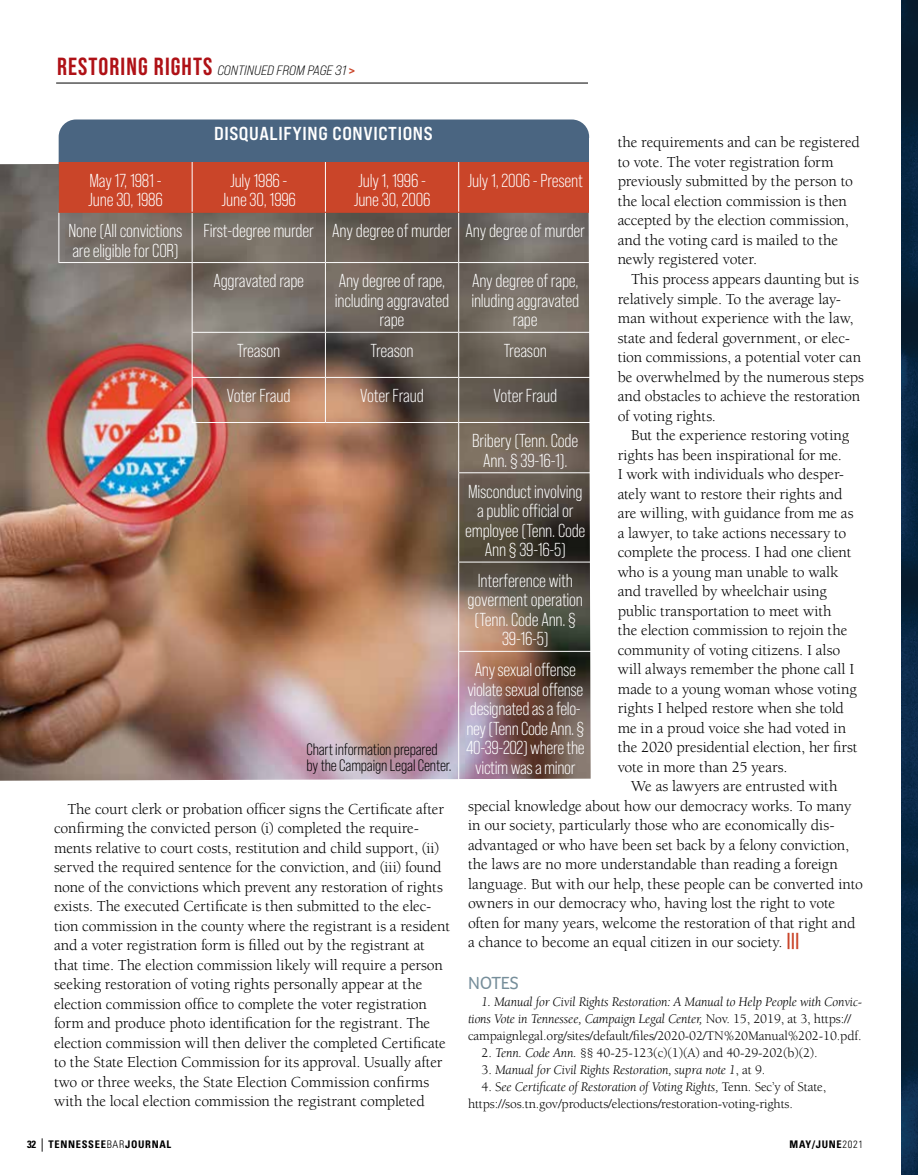
<style>
.page{position:relative;width:918px;height:1175px;background:#fff}
.page>*{position:absolute;margin:0;border:0;box-sizing:border-box;transform-origin:0 0}
.t1{font:18.75px/19.5px "Bebas Neue Pro";letter-spacing:-.01em;color:#fff;text-align:center}
.t2{font:18.75px "Bebas Neue Pro Exp Bd";letter-spacing:.035em;color:#fff}
.t3{font:18px "Foco";letter-spacing:-.01em;color:#768e9a}
.t4{font:16.5px/16.5px "Bebas Neue Pro";letter-spacing:-.01em;color:#000}
.t5{font:15.75px/19.5px "Berkeley";letter-spacing:-.01em;color:#000}
.t6{font:italic 13.5px/16.8px "Berkeley";letter-spacing:-.01em;color:#000}
.t7{font:13.5px/16.8px "Berkeley";letter-spacing:-.01em;color:#000}
.t8{font:13.5px "Bebas Neue Pro Exp Bk It";color:#000}
.t9{font:700 condensed 10.5px "Univers LT Std";letter-spacing:.065em;color:#000}
.s1{font-family:"Bebas Neue Pro";font-weight:700;font-size:24.75px;color:#af1116}
.s2{font-family:"Bebas Neue Pro Exp Eb";color:#ca4529}
.s3{font-family:"Foco";font-weight:700;font-size:16.5px;color:#ca4529}
.s4{font-style:normal}
.s5{font-style:italic}
.s6{font-family:"Berkeley";font-weight:400;font-stretch:normal;font-size:16.5px}
.s7{font-weight:300}
</style>
<div class="page">
<div style="left:59px;top:119px;width:530px;height:69px;background:#4a6581;border-radius:17px"></div>
<img style="left:0;top:162px;width:591px;height:618px">
<hr style="left:56px;top:83px;width:532px;height:1px;background:#000">
<div style="left:59px;top:162px;width:530px;height:50px;background:#ca4529"></div>
<hr style="left:59px;top:213px;width:1px;height:49px;background:#fff">
<hr style="left:192px;top:213px;width:1px;height:49px;background:#fff">
<hr style="left:325px;top:213px;width:1px;height:49px;background:#fff">
<hr style="left:458px;top:213px;width:1px;height:49px;background:#fff">
<hr style="left:59px;top:262px;width:133px;height:1px;background:#fff">
<hr style="left:192px;top:262px;width:133px;height:1px;background:#fff">
<hr style="left:192px;top:263px;width:1px;height:69px;background:#fff">
<hr style="left:325px;top:262px;width:134px;height:1px;background:#fff">
<hr style="left:325px;top:263px;width:1px;height:69px;background:#fff">
<hr style="left:459px;top:262px;width:133px;height:1px;background:#fff">
<hr style="left:458px;top:263px;width:1px;height:69px;background:#fff">
<hr style="left:192px;top:332px;width:133px;height:1px;background:#fff">
<hr style="left:192px;top:333px;width:1px;height:44px;background:#fff">
<hr style="left:325px;top:332px;width:134px;height:1px;background:#fff">
<hr style="left:325px;top:333px;width:1px;height:44px;background:#fff">
<hr style="left:459px;top:332px;width:133px;height:1px;background:#fff">
<hr style="left:458px;top:333px;width:1px;height:44px;background:#fff">
<hr style="left:192px;top:377px;width:133px;height:1px;background:#fff">
<hr style="left:192px;top:378px;width:1px;height:44px;background:#fff">
<hr style="left:325px;top:377px;width:134px;height:1px;background:#fff">
<hr style="left:325px;top:378px;width:1px;height:44px;background:#fff">
<hr style="left:459px;top:377px;width:133px;height:1px;background:#fff">
<hr style="left:458px;top:378px;width:1px;height:44px;background:#fff">
<hr style="left:192px;top:422px;width:133px;height:1px;background:#fff">
<hr style="left:325px;top:422px;width:134px;height:1px;background:#fff">
<hr style="left:459px;top:422px;width:133px;height:1px;background:#fff">
<hr style="left:458px;top:423px;width:1px;height:49px;background:#fff">
<hr style="left:458px;top:472px;width:134px;height:1px;background:#fff">
<hr style="left:458px;top:473px;width:1px;height:88px;background:#fff">
<hr style="left:458px;top:561px;width:134px;height:1px;background:#fff">
<hr style="left:458px;top:562px;width:1px;height:89px;background:#fff">
<hr style="left:458px;top:651px;width:134px;height:1px;background:#fff">
<hr style="left:458px;top:651px;width:1px;height:128px;background:#fff">
<hr style="left:458px;top:779px;width:134px;height:1px;background:#fff">
<hr style="left:192px;top:162px;width:1px;height:50px;background:#fff">
<hr style="left:325px;top:162px;width:1px;height:50px;background:#fff">
<hr style="left:458px;top:162px;width:1px;height:50px;background:#fff">
<hr style="left:59px;top:212px;width:133px;height:1px;background:#ca4529">
<hr style="left:192px;top:212px;width:133px;height:1px;background:#ca4529">
<hr style="left:325px;top:212px;width:134px;height:1px;background:#ca4529">
<hr style="left:459px;top:212px;width:133px;height:1px;background:#ca4529">
<hr style="left:589px;top:138px;width:4px;height:87px;background:#fff">
<img style="left:902px;top:0;width:16px;height:1174px">
<p class="t8" style="left:57px;top:62px;width:300px"><span class="s1">RESTORING RIGHTS</span> CONTINUED FROM PAGE 31 <span class="s2">&gt;</span></p>
<p class="t2" style="left:214px;top:122px;width:220px">DISQUALIFYING CONVICTIONS</p>
<p class="t5" style="left:618px;top:133px;width:244px">the requirements and can be registered to vote. The voter registration form previously submitted by the person to the local election commission is then accepted by the election commission, and the voting card is mailed to the newly registered voter.</p>
<p class="t5" style="left:618px;top:270px;width:248px;text-indent:13px">This process appears daunting but is relatively simple. To the average lay&shy;man without experience with the law, state and federal government, or elec&shy;tion commissions, a potential voter can be overwhelmed by the numerous steps and obstacles to achieve the restoration of voting rights.</p>
<p class="t5" style="left:618px;top:426px;width:241px;text-indent:13px">But the experience restoring voting rights has been inspirational for me.<br>I work with individuals who desper&shy;ately want to restore their rights and are willing, with guidance from me as a lawyer, to take actions necessary to complete the process. I had one client who is a young man unable to walk and travelled by wheelchair using public transportation to meet with<br>the election commission to rejoin the community of voting citizens. I also will always remember the phone call I made to a young woman whose voting rights I helped restore when she told me in a proud voice she had voted in the 2020 presidential election, her first vote in more than 25 years.</p>
<p class="t5" style="left:468px;top:776px;width:397px;text-indent:163px">We as lawyers are entrusted with special knowledge about how our democracy works. To many in our society, particularly those who are economically dis&shy;advantaged or who have been set back by a felony conviction, the laws are no more understandable than reading a foreign language. But with our help, these people can be converted into owners in our democracy who, having lost the right to vote often for many years, welcome the restoration of that right and a chance to become an equal citizen in our society. <span class="s3">|||</span></p>
<p class="t3" style="left:468px;top:971px;width:52px">NOTES</p>
<p class="t6" style="left:468px;top:994px;width:396px;text-indent:14px">1. Manual for Civil Rights Restoration: A Manual to Help People with Convic&shy;tions Vote in Tennessee, Campaign Legal Center, <span class="s4">Nov. 15, 2019, at 3, https:// campaignlegal.org/sites/default/files/2020-02/TN%20Manual%202-10.pdf.</span></p>
<p class="t7" style="left:482px;top:1044px;width:338px">2. <span class="s5">Tenn. Code Ann.</span> §§ 40-25-123(c)(1)(A) and 40-29-202(b)(2).</p>
<p class="t6" style="left:482px;top:1061px;width:285px"><span class="s4">3.</span> Manual for Civil Rights Restoration, supra note 1<span class="s4">, at 9.</span></p>
<p class="t7" style="left:468px;top:1078px;width:360px;text-indent:14px">4. S<span class="s5">ee Certificate of Restoration of Voting Rights,</span> Tenn. Sec’y of State, https://sos.tn.gov/products/elections/restoration-voting-rights.</p>
<p class="t1" style="left:88px;top:170px;width:76px;text-align:left">May 17, 1981 -<br>June 30, 1986</p>
<p class="t1" style="left:222px;top:170px;width:76px">July 1986 -<br>June 30, 1996</p>
<p class="t1" style="left:354px;top:170px;width:78px;text-align:left">July 1, 1996 -<br>June 30, 2006</p>
<p class="t1" style="left:468px;top:170px;width:117px">July 1, 2006 - Present</p>
<p class="t1" style="left:69px;top:221px;width:116px;text-align:left">None (All convictions are eligible for COR)</p>
<p class="t1" style="left:204px;top:221px;width:383px">First-degree murder Any degree of murder Any degree of murder</p>
<p class="t1" style="left:213px;top:271px;width:92px">Aggravated rape</p>
<p class="t1" style="left:335px;top:271px;width:116px">Any degree of rape, including aggravated rape</p>
<p class="t1" style="left:471px;top:271px;width:109px">Any degree of rape, inluding aggravated rape</p>
<p class="t1" style="left:237px;top:341px;width:45px">Treason</p>
<p class="t1" style="left:371px;top:341px;width:45px">Treason</p>
<p class="t1" style="left:504px;top:341px;width:45px">Treason</p>
<p class="t1" style="left:227px;top:386px;width:65px">Voter Fraud</p>
<p class="t1" style="left:360px;top:386px;width:65px">Voter Fraud</p>
<p class="t1" style="left:494px;top:386px;width:65px">Voter Fraud</p>
<p class="t1" style="left:472px;top:431px;width:108px">Bribery (Tenn. Code<br>Ann. § 39-16-1).</p>
<p class="t1" style="left:465px;top:481px;width:122px">Misconduct involving a public official or employee (Tenn. Code<br>Ann § 39-16-5)</p>
<p class="t1" style="left:468px;top:570px;width:117px">Interference with goverment operation (Tenn. Code Ann. §<br>39-16-5)</p>
<p class="t1" style="left:466px;top:660px;width:120px">Any sexual offense violate sexual offense designated as a felo&shy;ney (Tenn Code Ann. §<br>40-39-202) where the victim was a minor</p>
<p class="t4" style="left:307px;top:741px;width:146px">Chart information prepared by the Campaign Legal Center.</p>
<p class="t5" style="left:54px;top:799px;width:398px;text-indent:13px">The court clerk or probation officer signs the Certificate after confirming the convicted person (i) completed the require&shy;ments relative to court costs, restitution and child support, (ii) served the required sentence for the conviction, and (iii) found none of the convictions which prevent any restoration of rights exists. The executed Certificate is then submitted to the elec&shy;tion commission in the county where the registrant is a resident and a voter registration form is filled out by the registrant at that time. The election commission likely will require a person seeking restoration of voting rights personally appear at the election commission office to complete the voter registration form and produce photo identification for the registrant. The election commission will then deliver the completed Certificate to the State Election Commission for its approval. Usually after two or three weeks, the State Election Commission confirms with the local election commission the registrant completed</p>
<p class="t9" style="left:27px;top:1138px;width:146px">32 <span class="s6">|</span> TENNESSEE<span class="s7">BAR</span>JOURNAL</p>
<p class="t9" style="left:790px;top:1138px;width:75px">MAY/JUNE<span class="s7">2021</span></p>
</div>
